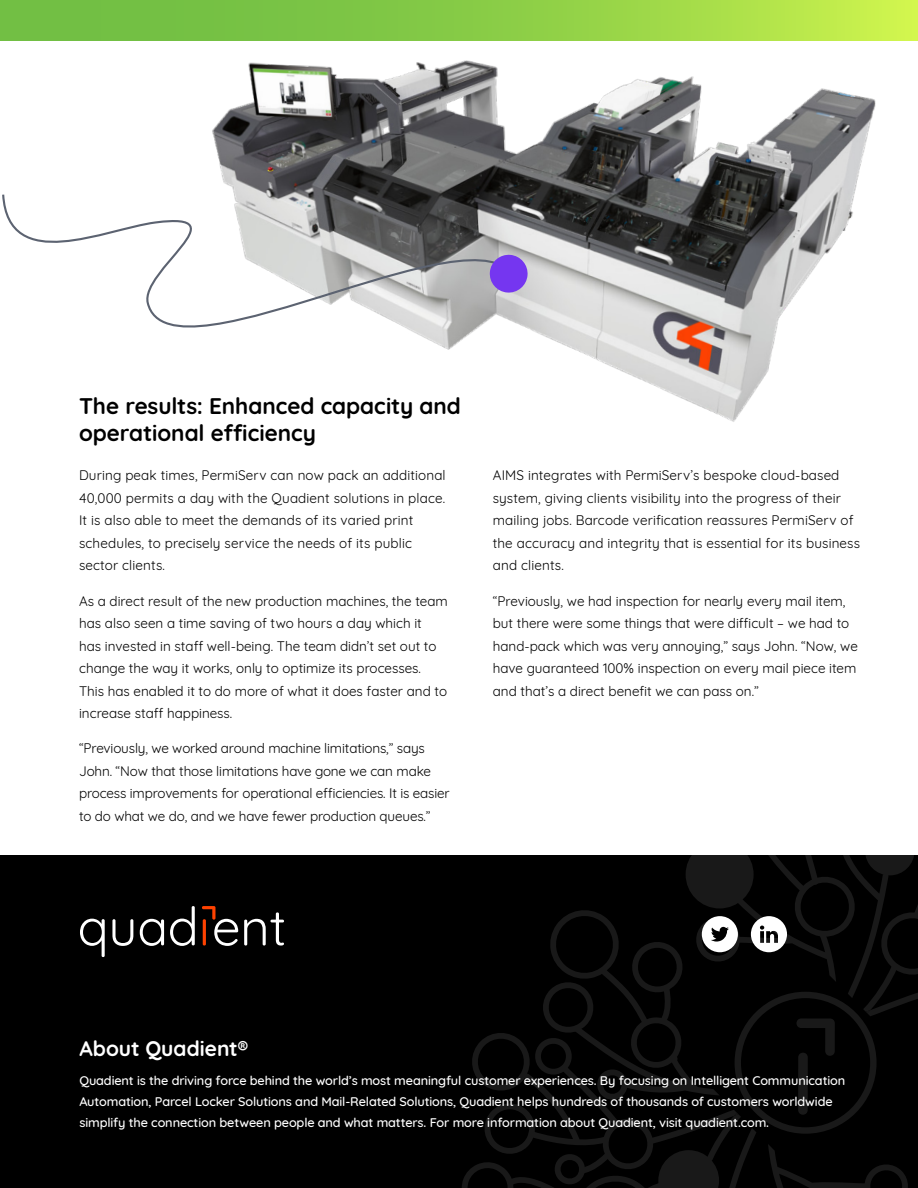
<style>
.page{position:relative;width:918px;height:1188px;background:#fff}
.page>*{position:absolute;margin:0;border:0;box-sizing:border-box;transform-origin:0 0}
.t1{font:700 22.5px/27px "Quicksand";color:#000}
.t2{font:700 21px "Quicksand";color:#fff}
.t3{font:13.5px/22.5px "Quicksand";color:#000}
.t4{font:500 12.75px/20.9px "Quicksand";letter-spacing:-.01em;color:#fff}
</style>
<div class="page">
<svg style="left:0;top:0;width:918px;height:41px;background:#8fcf47"></svg>
<div style="left:0;top:855px;width:918px;height:333px;background:#000"></div>
<svg style="left:462px;top:855px;width:456px;height:333px"></svg>
<svg style="left:80px;top:919px;width:25px;height:38px"></svg>
<svg style="left:112px;top:919px;width:21px;height:27px"></svg>
<svg style="left:140px;top:919px;width:24px;height:27px"></svg>
<svg style="left:170px;top:906px;width:25px;height:40px"></svg>
<svg style="left:202px;top:906px;width:36px;height:40px"></svg>
<svg style="left:244px;top:912px;width:40px;height:34px"></svg>
<img style="left:212px;top:60px;width:664px;height:362px">
<svg style="left:2px;top:188px;width:517px;height:205px"></svg>
<svg style="left:489px;top:254px;width:39px;height:39px;background:#885ae3"></svg>
<h1 class="t1" style="left:79px;top:391px;width:383px">The results: Enhanced capacity and operational efficiency</h1>
<p class="t3" style="left:79px;top:463px;width:368px">During peak times, PermiServ can now pack an additional 40,000 permits a day with the Quadient solutions in place.<br>It is also able to meet the demands of its varied print schedules, to precisely service the needs of its public sector clients.</p>
<p class="t3" style="left:79px;top:588px;width:370px">As a direct result of the new production machines, the team has also seen a time saving of two hours a day which it<br>has invested in staff well-being. The team didn’t set out to change the way it works, only to optimize its processes.<br>This has enabled it to do more of what it does faster and to increase staff happiness.</p>
<p class="t3" style="left:79px;top:736px;width:372px">“Previously, we worked around machine limitations,” says John. “Now that those limitations have gone we can make process improvements for operational efficiencies. It is easier to do what we do, and we have fewer production queues.”</p>
<p class="t3" style="left:493px;top:463px;width:369px">AIMS integrates with PermiServ’s bespoke cloud-based system, giving clients visibility into the progress of their mailing jobs. Barcode verification reassures PermiServ of the accuracy and integrity that is essential for its business and clients.</p>
<p class="t3" style="left:493px;top:588px;width:367px">“Previously, we had inspection for nearly every mail item, but there were some things that were difficult – we had to hand-pack which was very annoying,” says John. “Now, we have guaranteed 100% inspection on every mail piece item and that’s a direct benefit we can pass on.”</p>
<h2 class="t2" style="left:79px;top:1031px;width:170px">About Quadient®</h2>
<p class="t4" style="left:79px;top:1069px;width:767px">Quadient is the driving force behind the world’s most meaningful customer experiences. By focusing on Intelligent Communication<br>Automation, Parcel Locker Solutions and Mail-Related Solutions, Quadient helps hundreds of thousands of customers worldwide simplify the connection between people and what matters. For more information about Quadient, visit quadient.com.</p>
</div>
